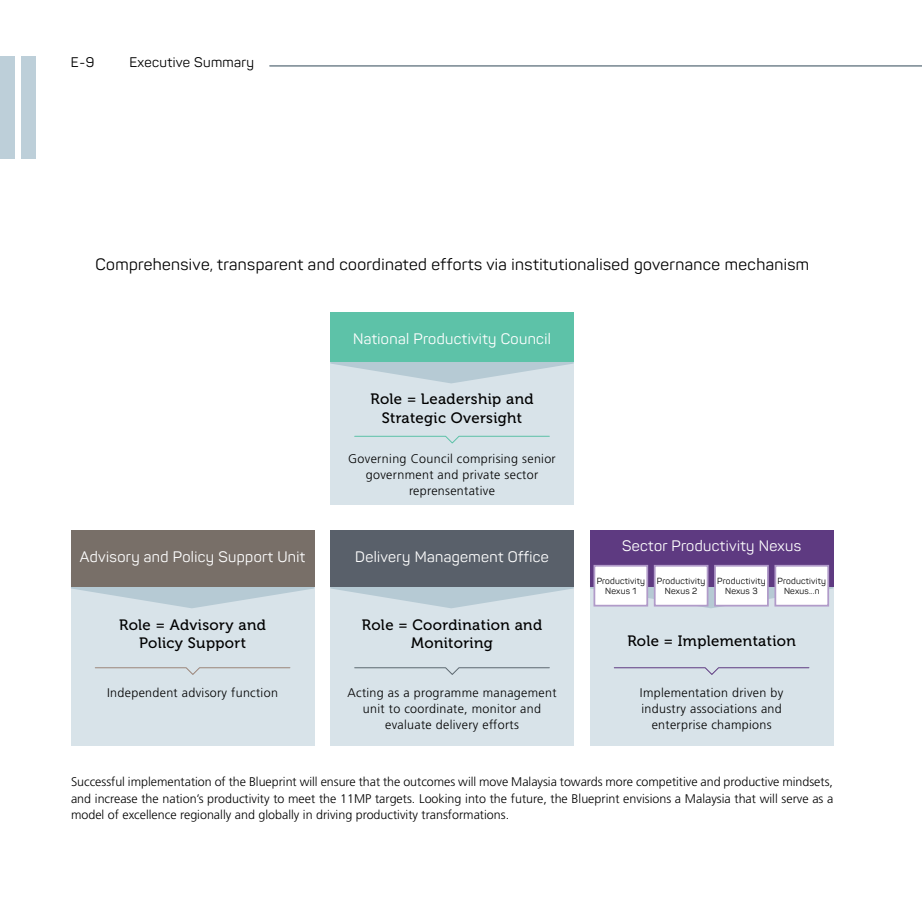
<style>
.page{position:relative;width:922px;height:922px;background:#fff}
.page>*{position:absolute;margin:0;border:0;box-sizing:border-box;transform-origin:0 0}
.t1{font:16.25px "Panton";letter-spacing:.025em;color:#000}
.t2{font:15px/18.8px "Museo 500";letter-spacing:.025em;color:#000;text-align:center}
.t3{font:15px "Panton";letter-spacing:.025em;color:#fff}
.t4{font:13.75px "Panton";letter-spacing:.025em;color:#000}
.t5{font:300 12.5px/16.2px "Frutiger";letter-spacing:.025em;color:#000;text-align:center}
.t6{font:8.75px/10.5px "Panton";letter-spacing:.025em;color:#000;text-align:center}
</style>
<div class="page">
<hr style="left:269px;top:65px;width:652px;height:1px;background:#84929b">
<div style="left:330px;top:530px;width:243px;height:215px;background:#d8e3e9"></div>
<div style="left:330px;top:312px;width:243px;height:193px;background:#d8e3e9"></div>
<svg style="left:354px;top:435px;width:196px;height:9px"></svg>
<svg style="left:330px;top:362px;width:243px;height:21px"></svg>
<div style="left:330px;top:312px;width:243px;height:50px;background:#5dc2a8"></div>
<svg style="left:354px;top:667px;width:196px;height:8px"></svg>
<div style="left:590px;top:530px;width:243px;height:215px;background:#d8e3e9"></div>
<svg style="left:590px;top:586px;width:243px;height:22px"></svg>
<div style="left:590px;top:530px;width:243px;height:56px;background:#5e3a81"></div>
<div style="left:593px;top:564px;width:55px;height:42px;background:#fff;border:2px solid #b19bc9"></div>
<div style="left:653px;top:564px;width:55px;height:42px;background:#fff;border:2px solid #b19bc9"></div>
<div style="left:714px;top:564px;width:54px;height:42px;background:#fff;border:2px solid #b19bc9"></div>
<div style="left:774px;top:564px;width:54px;height:42px;background:#fff;border:2px solid #b19bc9"></div>
<svg style="left:613px;top:667px;width:196px;height:8px"></svg>
<svg style="left:330px;top:586px;width:243px;height:22px"></svg>
<div style="left:71px;top:530px;width:243px;height:215px;background:#d8e3e9"></div>
<svg style="left:95px;top:667px;width:196px;height:8px"></svg>
<svg style="left:71px;top:586px;width:243px;height:22px"></svg>
<div style="left:71px;top:530px;width:243px;height:56px;background:#786f68"></div>
<div style="left:330px;top:530px;width:243px;height:56px;background:#59606a"></div>
<div style="left:0;top:57px;width:14px;height:102px;background:#bdcfd9"></div>
<div style="left:21px;top:57px;width:15px;height:102px;background:#bdcfd9"></div>
<p class="t4" style="left:71px;top:54px;width:25px">E-9</p>
<p class="t4" style="left:129px;top:54px;width:126px">Executive Summary</p>
<h1 class="t1" style="left:95px;top:254px;width:715px">Comprehensive, transparent and coordinated efforts via institutionalised governance mechanism</h1>
<p class="t3" style="left:353px;top:329px;width:199px">National Productivity Council</p>
<p class="t2" style="left:370px;top:389px;width:164px">Role = Leadership and<br>Strategic Oversight</p>
<p class="t5" style="left:348px;top:450px;width:209px">Governing Council comprising senior government and private sector reprensentative</p>
<p class="t3" style="left:80px;top:547px;width:227px">Advisory and Policy Support Unit</p>
<p class="t3" style="left:355px;top:547px;width:195px">Delivery Management Office</p>
<p class="t2" style="left:119px;top:615px;width:148px">Role = Advisory and<br>Policy Support</p>
<p class="t5" style="left:107px;top:684px;width:172px">Independent advisory function</p>
<p class="t2" style="left:362px;top:615px;width:182px">Role = Coordination and<br>Monitoring</p>
<p class="t5" style="left:347px;top:684px;width:210px">Acting as a programme management unit to coordinate, monitor and evaluate delivery efforts</p>
<p class="t3" style="left:622px;top:536px;width:181px">Sector Productivity Nexus</p>
<p class="t6" style="left:596px;top:575px;width:50px">Productivity<br>Nexus 1</p>
<p class="t6" style="left:656px;top:575px;width:50px">Productivity<br>Nexus 2</p>
<p class="t6" style="left:717px;top:575px;width:50px">Productivity<br>Nexus 3</p>
<p class="t6" style="left:777px;top:575px;width:50px">Productivity<br>Nexus...n</p>
<p class="t2" style="left:627px;top:631px;width:170px">Role = Implementation</p>
<p class="t5" style="left:639px;top:684px;width:145px">Implementation driven by industry associations and enterprise champions</p>
<p class="t5" style="left:71px;top:773px;width:763px;text-align:justify">Successful implementation of the Blueprint will ensure that the outcomes will move Malaysia towards more competitive and productive mindsets, and increase the nation’s productivity to meet the 11MP targets. Looking into the future, the Blueprint envisions a Malaysia that will serve as a model of excellence regionally and globally in driving productivity transformations.</p>
</div>
